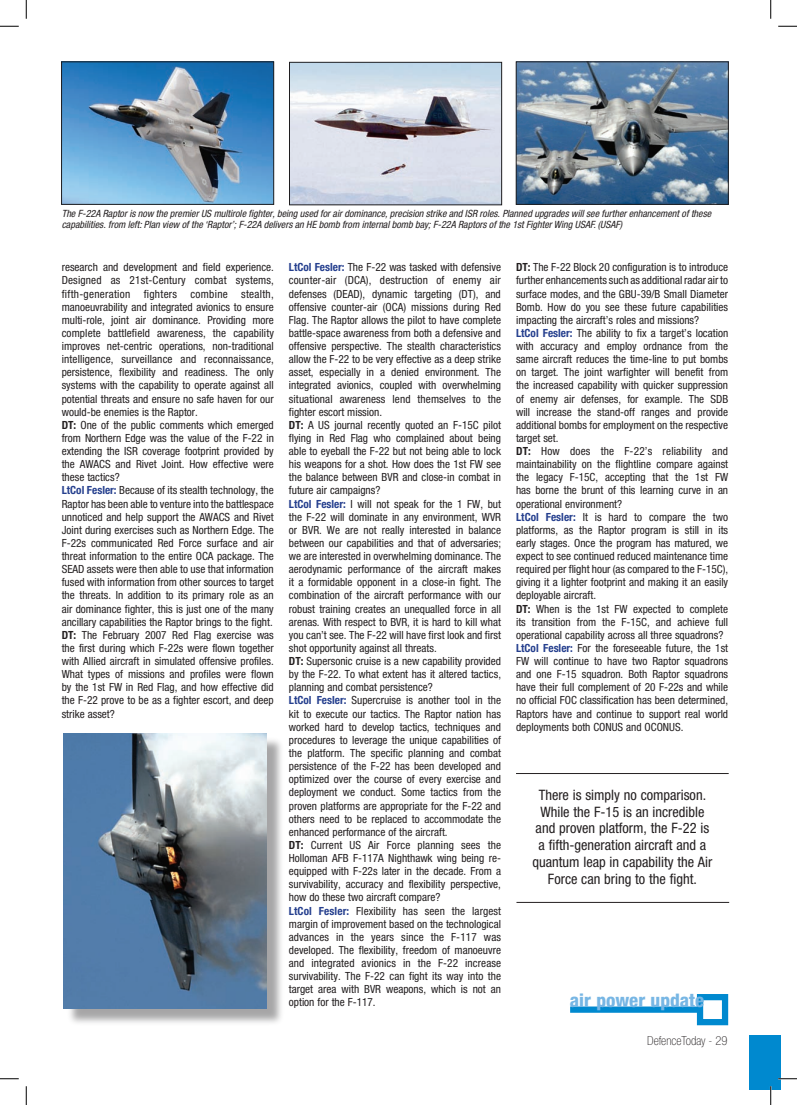
<style>
.page{position:relative;width:797px;height:1105px;background:#fff}
.page>*{position:absolute;margin:0;border:0;box-sizing:border-box;transform-origin:0 0}
.t1{font:800 condensed 18.75px "Helvetica Neue";color:#77b6e4}
.t2{font:condensed 14.38px/16.9px "Helvetica Neue";color:#231f20;text-align:center}
.t3{font:100 condensed 12.5px "Helvetica Neue";color:#231f20}
.t4{font:condensed 11.25px/13.1px "Helvetica Neue";color:#231f20}
.t5{font:italic condensed 10px/11.2px "Helvetica Neue";color:#231f20}
.s1{font-weight:700}
.s2{font-weight:700;color:#253f8e}
</style>
<div class="page">
<hr style="left:516px;top:773px;width:212px;height:1px;background:#231f20">
<hr style="left:516px;top:902px;width:213px;height:1px;background:#231f20">
<img style="left:291px;top:64px;width:209px;height:139px">
<div style="left:289px;top:62px;width:213px;height:143px;border:1px solid #1f1e20"></div>
<div style="left:67px;top:736px;width:218px;height:291px;background:#1f1e20;opacity:.4"></div>
<img style="left:63px;top:733px;width:203px;height:275px">
<img style="left:63px;top:64px;width:209px;height:139px">
<div style="left:61px;top:62px;width:213px;height:143px;border:1px solid #1f1e20"></div>
<img style="left:518px;top:64px;width:208px;height:139px">
<div style="left:516px;top:62px;width:212px;height:143px;border:1px solid #1f1e20"></div>
<div style="left:749px;top:1035px;width:32px;height:54px;background:#0089cf"></div>
<div style="left:570px;top:1006px;width:130px;height:7px;background:#0089cf"></div>
<div style="left:697px;top:994px;width:31px;height:31px;border:6px solid #0089cf"></div>
<svg style="left:0;top:25px;width:19px;height:2px"></svg>
<svg style="left:778px;top:25px;width:19px;height:2px"></svg>
<svg style="left:0;top:1078px;width:19px;height:1px"></svg>
<svg style="left:778px;top:1078px;width:19px;height:1px"></svg>
<svg style="left:25px;top:0;width:2px;height:19px"></svg>
<svg style="left:25px;top:1086px;width:2px;height:19px"></svg>
<svg style="left:770px;top:0;width:1px;height:19px"></svg>
<svg style="left:770px;top:1086px;width:1px;height:19px"></svg>
<p class="t5" style="left:62px;top:208px;width:651px">The F-22A Raptor is now the premier US multirole fighter, being used for air dominance, precision strike and ISR roles. Planned upgrades will see further enhancement of these capabilities. from left: Plan view of the ‘Raptor’; F-22A delivers an HE bomb from internal bomb bay; F-22A Raptors of the 1st Fighter Wing USAF. (USAF)</p>
<p class="t4" style="left:62px;top:261px;width:214px">research and development and field experience.<br>Designed as 21st-Century combat systems, fifth-generation fighters combine stealth, manoeuvrability and integrated avionics to ensure multi-role, joint air dominance. Providing more complete battlefield awareness, the capability improves net-centric operations, non-traditional intelligence, surveillance and reconnaissance, persistence, flexibility and readiness. The only systems with the capability to operate against all potential threats and ensure no safe haven for our would-be enemies is the Raptor.<br><span class="s1">DT:</span> One of the public comments which emerged from Northern Edge was the value of the F-22 in extending the ISR coverage footprint provided by the AWACS and Rivet Joint. How effective were these tactics?<br><span class="s2">LtCol Fesler:</span> Because of its stealth technology, the Raptor has been able to venture into the battlespace unnoticed and help support the AWACS and Rivet Joint during exercises such as Northern Edge. The F-22s communicated Red Force surface and air threat information to the entire OCA package. The SEAD assets were then able to use that information fused with information from other sources to target the threats. In addition to its primary role as an air dominance fighter, this is just one of the many ancillary capabilities the Raptor brings to the fight.<br><span class="s1">DT:</span> The February 2007 Red Flag exercise was the first during which F-22s were flown together with Allied aircraft in simulated offensive profiles.<br>What types of missions and profiles were flown by the 1st FW in Red Flag, and how effective did the F-22 prove to be as a fighter escort, and deep strike asset?</p>
<p class="t4" style="left:289px;top:261px;width:214px"><span class="s2">LtCol Fesler:</span> The F-22 was tasked with defensive counter-air (DCA), destruction of enemy air defenses (DEAD), dynamic targeting (DT), and offensive counter-air (OCA) missions during Red Flag. The Raptor allows the pilot to have complete battle-space awareness from both a defensive and offensive perspective. The stealth characteristics allow the F-22 to be very effective as a deep strike asset, especially in a denied environment. The integrated avionics, coupled with overwhelming situational awareness lend themselves to the fighter escort mission.<br><span class="s1">DT:</span> A US journal recently quoted an F-15C pilot flying in Red Flag who complained about being able to eyeball the F-22 but not being able to lock his weapons for a shot. How does the 1st FW see the balance between BVR and close-in combat in future air campaigns?<br><span class="s2">LtCol Fesler:</span> I will not speak for the 1 FW, but the F-22 will dominate in any environment, WVR or BVR. We are not really interested in balance between our capabilities and that of adversaries; we are interested in overwhelming dominance. The aerodynamic performance of the aircraft makes it a formidable opponent in a close-in fight. The combination of the aircraft performance with our robust training creates an unequalled force in all arenas. With respect to BVR, it is hard to kill what you can’t see. The F-22 will have first look and first shot opportunity against all threats.<br><span class="s1">DT:</span> Supersonic cruise is a new capability provided by the F-22. To what extent has it altered tactics, planning and combat persistence?<br><span class="s2">LtCol Fesler:</span> Supercruise is another tool in the kit to execute our tactics. The Raptor nation has worked hard to develop tactics, techniques and procedures to leverage the unique capabilities of the platform. The specific planning and combat persistence of the F-22 has been developed and optimized over the course of every exercise and deployment we conduct. Some tactics from the proven platforms are appropriate for the F-22 and others need to be replaced to accommodate the enhanced performance of the aircraft.<br><span class="s1">DT:</span> Current US Air Force planning sees the Holloman AFB F-117A Nighthawk wing being re&shy;equipped with F-22s later in the decade. From a survivability, accuracy and flexibility perspective, how do these two aircraft compare?<br><span class="s2">LtCol Fesler:</span> Flexibility has seen the largest margin of improvement based on the technological advances in the years since the F-117 was developed. The flexibility, freedom of manoeuvre and integrated avionics in the F-22 increase survivability. The F-22 can fight its way into the target area with BVR weapons, which is not an option for the F-117.</p>
<p class="t4" style="left:516px;top:261px;width:214px"><span class="s1">DT:</span> The F-22 Block 20 configuration is to introduce further enhancements such as additional radar air to surface modes, and the GBU-39/B Small Diameter Bomb. How do you see these future capabilities impacting the aircraft’s roles and missions?<br><span class="s2">LtCol Fesler:</span> The ability to fix a target’s location with accuracy and employ ordnance from the same aircraft reduces the time-line to put bombs on target. The joint warfighter will benefit from the increased capability with quicker suppression of enemy air defenses, for example. The SDB will increase the stand-off ranges and provide additional bombs for employment on the respective target set.<br><span class="s1">DT:</span> How does the F-22’s reliability and maintainability on the flightline compare against the legacy F-15C, accepting that the 1st FW has borne the brunt of this learning curve in an operational environment?<br><span class="s2">LtCol Fesler:</span> It is hard to compare the two platforms, as the Raptor program is still in its early stages. Once the program has matured, we expect to see continued reduced maintenance time required per flight hour (as compared to the F-15C), giving it a lighter footprint and making it an easily deployable aircraft.<br><span class="s1">DT:</span> When is the 1st FW expected to complete its transition from the F-15C, and achieve full operational capability across all three squadrons?<br><span class="s2">LtCol Fesler:</span> For the foreseeable future, the 1st FW will continue to have two Raptor squadrons and one F-15 squadron. Both Raptor squadrons have their full complement of 20 F-22s and while no official FOC classification has been determined, Raptors have and continue to support real world deployments both CONUS and OCONUS.</p>
<p class="t2" style="left:532px;top:786px;width:181px">There is simply no comparison.<br>While the F-15 is an incredible and proven platform, the F-22 is a fifth-generation aircraft and a quantum leap in capability the Air<br>Force can bring to the fight.</p>
<h1 class="t1" style="left:570px;top:989px;width:136px">air power update</h1>
<p class="t3" style="left:647px;top:1034px;width:75px">DefenceToday - 29</p>
</div>
